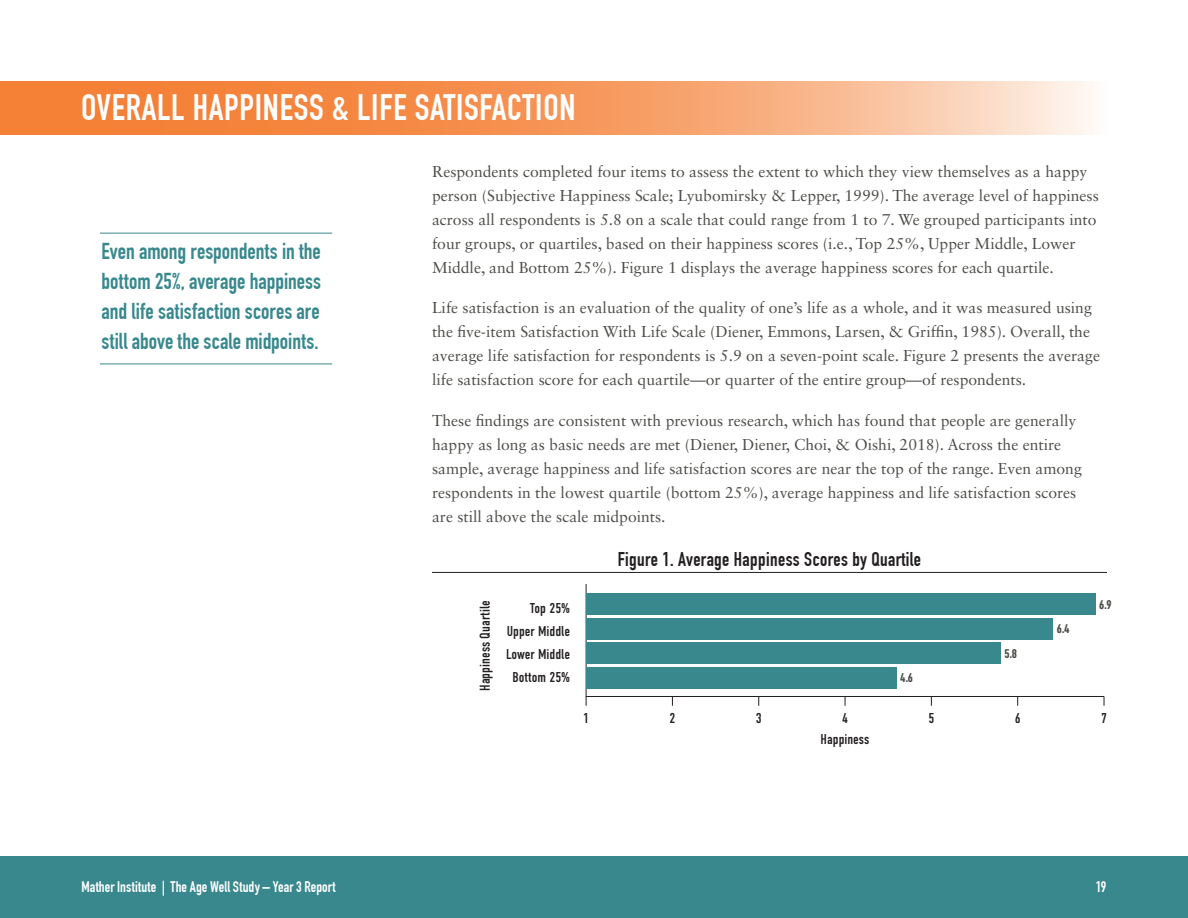
<style>
.page{position:relative;width:1188px;height:918px;background:#fff}
.page>*{position:absolute;margin:0;border:0;box-sizing:border-box;transform-origin:0 0}
.heading{font:700 36px "DIN Condensed";letter-spacing:.02em;color:#fff}
.pull_quotes{font:700 22.5px/30px "DIN Condensed";color:#38888d;text-align:justify}
.table_title{font:700 19.5px "DIN Condensed";letter-spacing:.02em;color:#231f20}
.body_copy{font:15.75px/24px "Sabon LT Std";color:#4e4d49}
.t1{font:700 15px "DIN Condensed";letter-spacing:.005em;color:#fff}
.table_key{font:14.25px "DIN Condensed";color:#231f20}
.t2{font:12.75px "D DIN Condensed Bold";color:#4e4d49}
</style>
<div class="page">
<hr style="left:432px;top:572px;width:675px;height:1px;background:#231f20">
<hr style="left:100px;top:233px;width:232px;height:1px;background:#38888d">
<hr style="left:100px;top:364px;width:232px;height:1px;background:#38888d">
<svg style="left:0;top:81px;width:1090px;height:53px;background:#f7a16a"></svg>
<svg style="left:586px;top:584px;width:518px;height:113px"></svg>
<div style="left:586px;top:667px;width:311px;height:22px;background:#38888d"></div>
<div style="left:586px;top:642px;width:414px;height:22px;background:#38888d"></div>
<div style="left:586px;top:618px;width:466px;height:22px;background:#38888d"></div>
<div style="left:586px;top:593px;width:509px;height:22px;background:#38888d"></div>
<div style="left:0;top:856px;width:1188px;height:62px;background:#38888d"></div>
<p class="heading" style="left:81px;top:87px;width:496px">OVERALL HAPPINESS &amp; LIFE SATISFACTION</p>
<p class="pull_quotes" style="left:102px;top:236px;width:221px">Even among respondents in the bottom 25%, average happiness and life satisfaction scores are still above the scale midpoints.</p>
<p class="body_copy" style="left:432px;top:160px;width:668px">Respondents completed four items to assess the extent to which they view themselves as a happy person (Subjective Happiness Scale; Lyubomirsky &amp; Lepper, 1999). The average level of happiness across all respondents is 5.8 on a scale that could range from 1 to 7. We grouped participants into four groups, or quartiles, based on their happiness scores (i.e., Top 25%, Upper Middle, Lower Middle, and Bottom 25%). Figure 1 displays the average happiness scores for each quartile.</p>
<p class="body_copy" style="left:432px;top:296px;width:670px">Life satisfaction is an evaluation of the quality of one’s life as a whole, and it was measured using the five-item Satisfaction With Life Scale (Diener, Emmons, Larsen, &amp; Griffin, 1985). Overall, the average life satisfaction for respondents is 5.9 on a seven-point scale. Figure 2 presents the average life satisfaction score for each quartile—or quarter of the entire group—of respondents.</p>
<p class="body_copy" style="left:432px;top:408px;width:651px">These findings are consistent with previous research, which has found that people are generally happy as long as basic needs are met (Diener, Diener, Choi, &amp; Oishi, 2018). Across the entire sample, average happiness and life satisfaction scores are near the top of the range. Even among respondents in the lowest quartile (bottom 25%), average happiness and life satisfaction scores are still above the scale midpoints.</p>
<p class="table_title" style="left:618px;top:547px;width:305px">Figure 1. Average Happiness Scores by Quartile</p>
<p class="table_key" style="left:477px;top:691px;width:92px;rotate:-90deg">Happiness Quartile</p>
<p class="t2" style="left:1099px;top:597px;width:14px">6.9</p>
<p class="table_key" style="left:530px;top:600px;width:42px">Top 25%</p>
<p class="table_key" style="left:507px;top:623px;width:65px">Upper Middle</p>
<p class="table_key" style="left:506px;top:646px;width:65px">Lower Middle</p>
<p class="table_key" style="left:512px;top:670px;width:59px">Bottom 25%</p>
<p class="t2" style="left:1057px;top:622px;width:14px">6.4</p>
<p class="t2" style="left:1005px;top:647px;width:14px">5.8</p>
<p class="t2" style="left:900px;top:670px;width:14px">4.6</p>
<p class="table_key" style="left:583px;top:710px;width:7px">1</p>
<p class="table_key" style="left:669px;top:710px;width:7px">2</p>
<p class="table_key" style="left:756px;top:710px;width:7px">3</p>
<p class="table_key" style="left:842px;top:710px;width:7px">4</p>
<p class="table_key" style="left:928px;top:710px;width:7px">5</p>
<p class="table_key" style="left:1015px;top:710px;width:7px">6</p>
<p class="table_key" style="left:1101px;top:710px;width:7px">7</p>
<p class="table_key" style="left:821px;top:731px;width:50px">Happiness</p>
<p class="t1" style="left:81px;top:878px;width:256px">Mather Institute | The Age Well Study – Year 3 Report</p>
<p class="t1" style="left:1096px;top:878px;width:12px">19</p>
</div>
